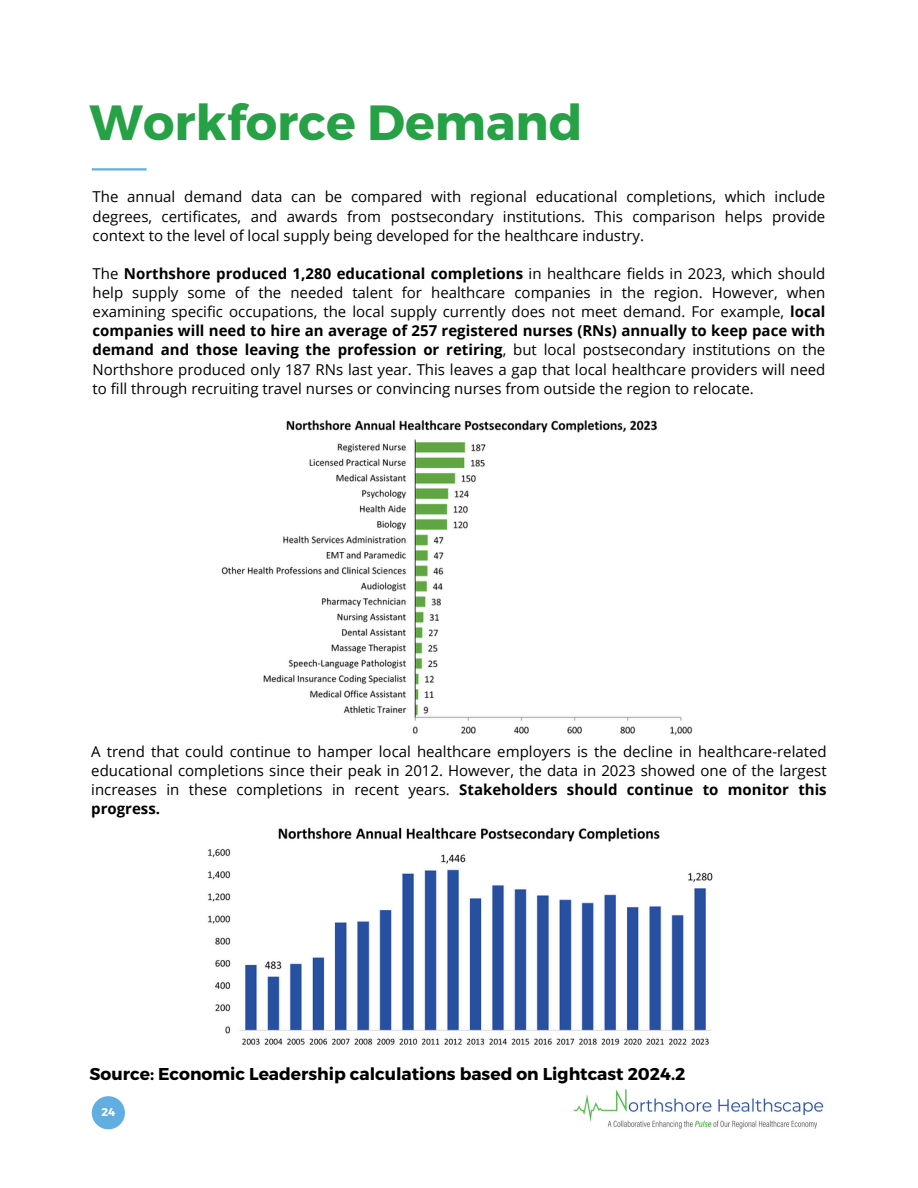
<style>
.page{position:relative;width:918px;height:1188px;background:#fff}
.page>*{position:absolute;margin:0;border:0;box-sizing:border-box;transform-origin:0 0}
.t1{font:700 49.35px "Montserrat";color:#26a146}
.t2{font:700 17.1px "Montserrat";color:#000}
.t3{font:15px/19.2px "Open Sans";color:#000;text-align:justify}
.t4{font:700 11.25px "Montserrat";color:#fff}
.s1{font-weight:700}
</style>
<div class="page">
<hr style="left:92px;top:168px;width:55px;height:3px;background:#61aee1">
<div style="left:92px;top:1096px;width:33px;height:33px;background:#61aee1;border-radius:50%"></div>
<img style="left:221px;top:420px;width:472px;height:316px">
<img style="left:208px;top:827px;width:505px;height:218px">
<img style="left:573px;top:1089px;width:251px;height:40px">
<p class="t1" style="left:90px;top:91px;width:495px">Workforce Demand</p>
<p class="t3" style="left:93px;top:187px;width:734px">The annual demand data can be compared with regional educational completions, which include degrees, certificates, and awards from postsecondary institutions. This comparison helps provide context to the level of local supply being developed for the healthcare industry.</p>
<p class="t3" style="left:93px;top:263px;width:734px">The <span class="s1">Northshore produced 1,280 educational completions</span> in healthcare fields in 2023, which should help supply some of the needed talent for healthcare companies in the region. However, when examining specific occupations, the local supply currently does not meet demand. For example, <span class="s1">local companies will need to hire an average of 257 registered nurses (RNs) annually to keep pace with demand and those leaving the profession or retiring</span>, but local postsecondary institutions on the Northshore produced only 187 RNs last year. This leaves a gap that local healthcare providers will need to fill through recruiting travel nurses or convincing nurses from outside the region to relocate.</p>
<p class="t3" style="left:91px;top:741px;width:737px">A trend that could continue to hamper local healthcare employers is the decline in healthcare-related educational completions since their peak in 2012. However, the data in 2023 showed one of the largest increases in these completions in recent years. <span class="s1">Stakeholders should continue to monitor this progress.</span></p>
<p class="t2" style="left:90px;top:1063px;width:597px">Source: Economic Leadership calculations based on Lightcast 2024.2</p>
<h1 class="t4" style="left:101px;top:1104px;width:15px">24</h1>
</div>
